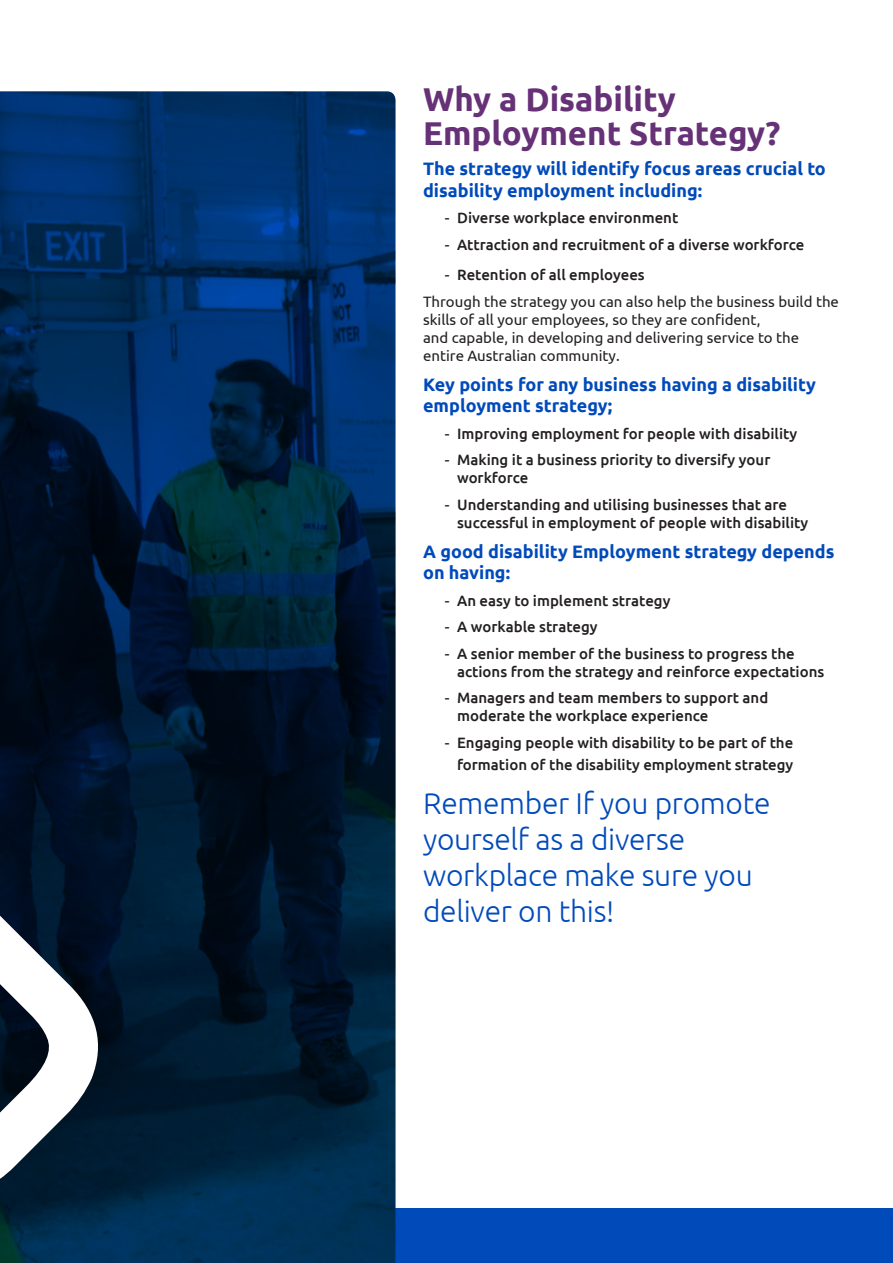
<style>
.page{position:relative;width:893px;height:1263px;background:#fff}
.page>*{position:absolute;margin:0;border:0;box-sizing:border-box;transform-origin:0 0}
.H_3{font:700 33px/34.5px "Ubuntu";color:#673177}
.Body_Copy_Bold{font:300 30px/36px "Ubuntu";letter-spacing:-.01em;color:#004aba}
.Body_Copy_Bold-2{font:700 18px/21.6px "Ubuntu";color:#004aba}
.t1{font:500 15px/18px "Ubuntu";color:#231f20}
.Body_Copy{font:15px/18px "Ubuntu";color:#231f20}
.s1{font-family:"Aller";font-weight:400}
</style>
<div class="page">
<div style="left:224px;top:1209px;width:669px;height:54px;background:#004aba"></div>
<img style="left:0;top:91px;width:395px;height:1172px">
<svg style="left:0;top:914px;width:105px;height:281px"></svg>
<p class="H_3" style="left:423px;top:81px;width:359px">Why a Disability<br>Employment Strategy?</p>
<p class="Body_Copy_Bold-2" style="left:423px;top:158px;width:404px">The strategy will identify focus areas crucial to disability employment including:</p>
<p class="t1" style="left:444px;top:208px;width:235px"><span class="s1">-</span> Diverse workplace environment</p>
<p class="t1" style="left:444px;top:235px;width:362px"><span class="s1">-</span> Attraction and recruitment of a diverse workforce</p>
<p class="t1" style="left:444px;top:265px;width:202px"><span class="s1">-</span> Retention of all employees</p>
<p class="Body_Copy" style="left:423px;top:292px;width:417px">Through the strategy you can also help the business build the skills of all your employees, so they are confident,<br>and capable, in developing and delivering service to the entire Australian community.</p>
<p class="Body_Copy_Bold-2" style="left:423px;top:373px;width:394px">Key points for any business having a disability employment strategy;</p>
<p class="t1" style="left:444px;top:424px;width:354px"><span class="s1">-</span> Improving employment for people with disability</p>
<p class="t1" style="left:457px;top:450px;width:315px;text-indent:-13px"><span class="s1">-</span> Making it a business priority to diversify your workforce</p>
<p class="t1" style="left:457px;top:495px;width:353px;text-indent:-13px"><span class="s1">-</span> Understanding and utilising businesses that are successful in employment of people with disability</p>
<p class="Body_Copy_Bold-2" style="left:423px;top:540px;width:413px">A good disability Employment strategy depends on having:</p>
<p class="t1" style="left:444px;top:591px;width:228px"><span class="s1">-</span> An easy to implement strategy</p>
<p class="t1" style="left:444px;top:618px;width:155px"><span class="s1">-</span> A workable strategy</p>
<p class="t1" style="left:457px;top:644px;width:369px;text-indent:-13px"><span class="s1">-</span> A senior member of the business to progress the actions from the strategy and reinforce expectations</p>
<p class="t1" style="left:457px;top:689px;width:313px;text-indent:-13px"><span class="s1">-</span> Managers and team members to support and moderate the workplace experience</p>
<p class="t1" style="left:444px;top:731px;width:350px;line-height:21.6px;text-align:right"><span class="s1">-</span> Engaging people with disability to be part of the formation of the disability employment strategy</p>
<p class="Body_Copy_Bold" style="left:423px;top:785px;width:349px">Remember If you promote yourself as a diverse workplace make sure you deliver on this!</p>
</div>
